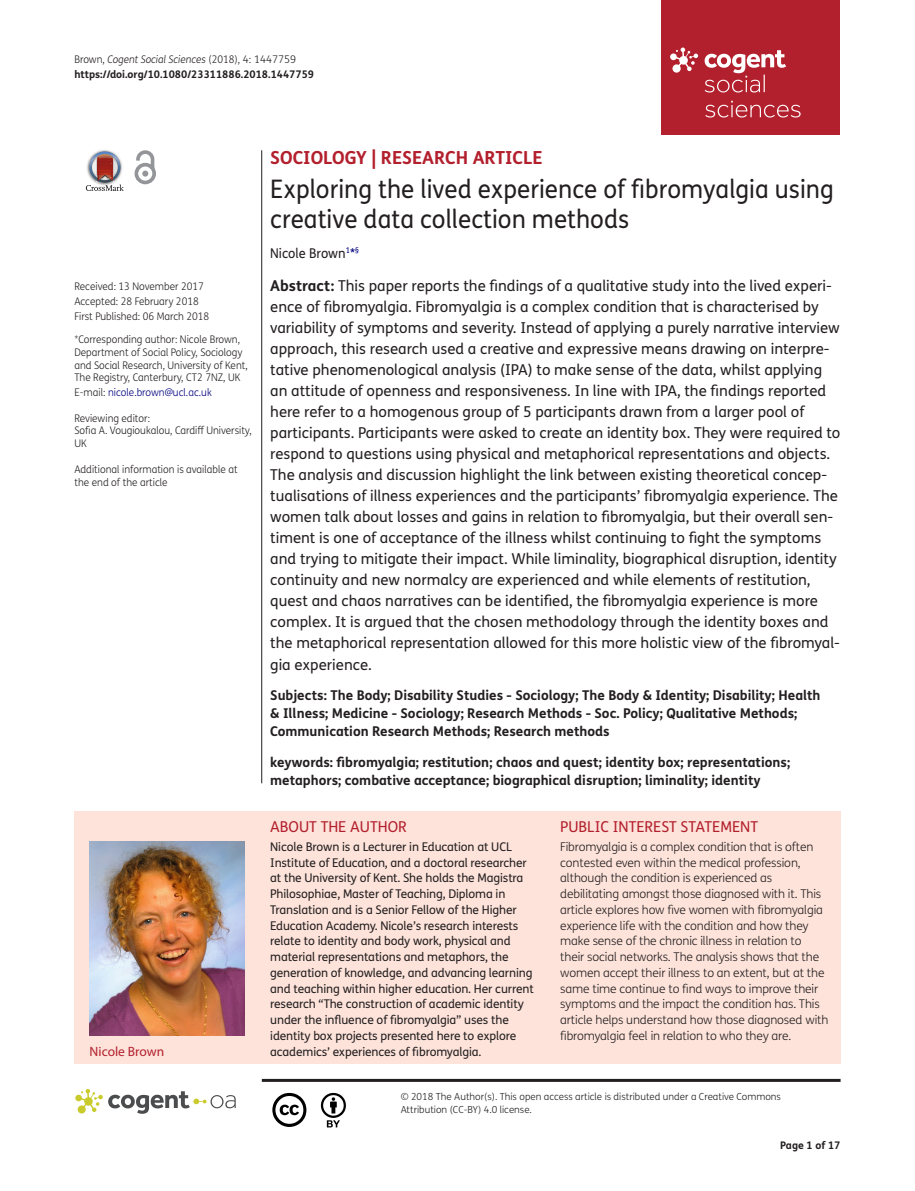
<style>
.page{position:relative;width:915px;height:1191px;background:#fff}
.page>*{position:absolute;margin:0;border:0;box-sizing:border-box;transform-origin:0 0}
.t1{font:25.5px/30px "FS Me Pro";color:#231f20;scale:.95 1}
.t2{font:700 18px "FS Me Pro";color:#b3202d}
.t3{font:15px/21px "FS Me Pro";color:#231f20}
.t4{font:15px "FS Me Pro";color:#b3202d}
.t5{font:700 13.5px/18px "FS Me Pro";color:#231f20}
.t6{font:13.5px "FS Me Pro";color:#231f20;scale:.95 1}
.t7{font:13.5px "Myriad Pro";color:#b3202d}
.t8{font:12px/15.8px "FS Me Pro";letter-spacing:-.01em;color:#231f20}
.t9{font:300 12px/15.8px "FS Me Pro";letter-spacing:-.01em;color:#231f20}
.t10{font:300 10.5px/12.8px "FS Me Pro";color:#231f20;scale:.95 1}
.t11{font:700 10.5px/15px "FS Me Pro";color:#231f20}
.t12{font:300 10.5px "FS Me Pro";color:#000080;scale:.95 1}
.t13{font:300 9.75px/12.8px "FS Me Pro";color:#231f20}
.s1{font-weight:300}
.s2{font-weight:300;font-style:italic}
.s3{color:#231f20}
.s4{color:#000080}
.s5{font-weight:700}
</style>
<div class="page">
<div style="left:661px;top:0;width:179px;height:134px;background:#b3202d"></div>
<svg style="left:670px;top:48px;width:28px;height:25px"></svg>
<svg style="left:705px;top:101px;width:95px;height:16px"></svg>
<svg style="left:704px;top:50px;width:81px;height:42px"></svg>
<div style="left:74px;top:811px;width:766px;height:252px;background:#fde3da"></div>
<svg style="left:86px;top:151px;width:38px;height:40px"></svg>
<svg style="left:134px;top:150px;width:22px;height:34px"></svg>
<hr style="left:261px;top:150px;width:1px;height:633px;background:#231f20">
<hr style="left:262px;top:1078px;width:578px;height:3px;background:#231f20">
<svg style="left:75px;top:1089px;width:161px;height:24px"></svg>
<svg style="left:272px;top:1093px;width:34px;height:34px"></svg>
<svg style="left:321px;top:1093px;width:25px;height:34px"></svg>
<img style="left:89px;top:841px;width:156px;height:194px">
<p class="t11" style="left:74px;top:51px;width:241px"><span class="s1">Brown,</span> <span class="s2">Cogent Social Sciences</span> <span class="s1">(2018), 4: 1447759 </span>https://doi.org/10.1080/23311886.2018.1447759</p>
<p class="t10" style="left:74px;top:279px;width:143px;line-height:14.9px">Received: 13 November 2017<br>Accepted: 28 February 2018<br>First Published: 06 March 2018</p>
<p class="t10" style="left:74px;top:333px;width:184px">*Corresponding author: Nicole Brown, Department of Social Policy, Sociology and Social Research, University of Kent, The Registry, Canterbury, CT2 7NZ, UK</p>
<p class="t12" style="left:74px;top:385px;width:146px"><span class="s3">E-mail:</span> nicole.brown@ucl.ac.uk</p>
<p class="t10" style="left:74px;top:411px;width:188px">Reviewing editor:<br>Sofia A. Vougioukalou, Cardiff University,<br>UK</p>
<p class="t10" style="left:74px;top:462px;width:173px">Additional information is available at the end of the article</p>
<p class="t7" style="left:89px;top:1043px;width:76px">Nicole Brown</p>
<p class="t2" style="left:270px;top:143px;width:274px">SOCIOLOGY | RESEARCH ARTICLE</p>
<h1 class="t1" style="left:270px;top:174px;width:594px">Exploring the lived experience of fibromyalgia using creative data collection methods</h1>
<p class="t6" style="left:270px;top:243px;width:95px">Nicole Brown<sup>1</sup><span class="s4">*</span><sup>§</sup></p>
<p class="t3" style="left:270px;top:275px;width:571px"><span class="s5">Abstract:</span> This paper reports the findings of a qualitative study into the lived experi&shy;ence of fibromyalgia. Fibromyalgia is a complex condition that is characterised by variability of symptoms and severity. Instead of applying a purely narrative interview approach, this research used a creative and expressive means drawing on interpre&shy;tative phenomenological analysis (IPA) to make sense of the data, whilst applying an attitude of openness and responsiveness. In line with IPA, the findings reported here refer to a homogenous group of 5 participants drawn from a larger pool of participants. Participants were asked to create an identity box. They were required to respond to questions using physical and metaphorical representations and objects.<br>The analysis and discussion highlight the link between existing theoretical concep&shy;tualisations of illness experiences and the participants’ fibromyalgia experience. The women talk about losses and gains in relation to fibromyalgia, but their overall sen&shy;timent is one of acceptance of the illness whilst continuing to fight the symptoms and trying to mitigate their impact. While liminality, biographical disruption, identity continuity and new normalcy are experienced and while elements of restitution, quest and chaos narratives can be identified, the fibromyalgia experience is more complex. It is argued that the chosen methodology through the identity boxes and the metaphorical representation allowed for this more holistic view of the fibromyal&shy;gia experience.</p>
<p class="t5" style="left:270px;top:686px;width:551px">Subjects: The Body; Disability Studies - Sociology; The Body &amp; Identity; Disability; Health &amp; Illness; Medicine - Sociology; Research Methods - Soc. Policy; Qualitative Methods;<br>Communication Research Methods; Research methods</p>
<p class="t5" style="left:270px;top:752px;width:521px">keywords: fibromyalgia; restitution; chaos and quest; identity box; representations; metaphors; combative acceptance; biographical disruption; liminality; identity</p>
<p class="t4" style="left:270px;top:816px;width:138px">ABOUT THE AUTHOR</p>
<p class="t8" style="left:270px;top:838px;width:265px">Nicole Brown is a Lecturer in Education at UCL Institute of Education, and a doctoral researcher at the University of Kent. She holds the Magistra Philosophiae, Master of Teaching, Diploma in Translation and is a Senior Fellow of the Higher Education Academy. Nicole’s research interests relate to identity and body work, physical and material representations and metaphors, the generation of knowledge, and advancing learning and teaching within higher education. Her current research “The construction of academic identity under the influence of fibromyalgia” uses the identity box projects presented here to explore academics’ experiences of fibromyalgia.</p>
<p class="t4" style="left:560px;top:816px;width:199px">PUBLIC INTEREST STATEMENT</p>
<p class="t9" style="left:560px;top:838px;width:269px">Fibromyalgia is a complex condition that is often contested even within the medical profession, although the condition is experienced as debilitating amongst those diagnosed with it. This article explores how five women with fibromyalgia experience life with the condition and how they make sense of the chronic illness in relation to their social networks. The analysis shows that the women accept their illness to an extent, but at the same time continue to find ways to improve their symptoms and the impact the condition has. This article helps understand how those diagnosed with fibromyalgia feel in relation to who they are.</p>
<p class="t13" style="left:400px;top:1090px;width:381px">© 2018 The Author(s). This open access article is distributed under a Creative Commons<br>Attribution (CC-BY) 4.0 license.</p>
<p class="t11" style="left:780px;top:1137px;width:62px">Page 1 of 17</p>
</div>
